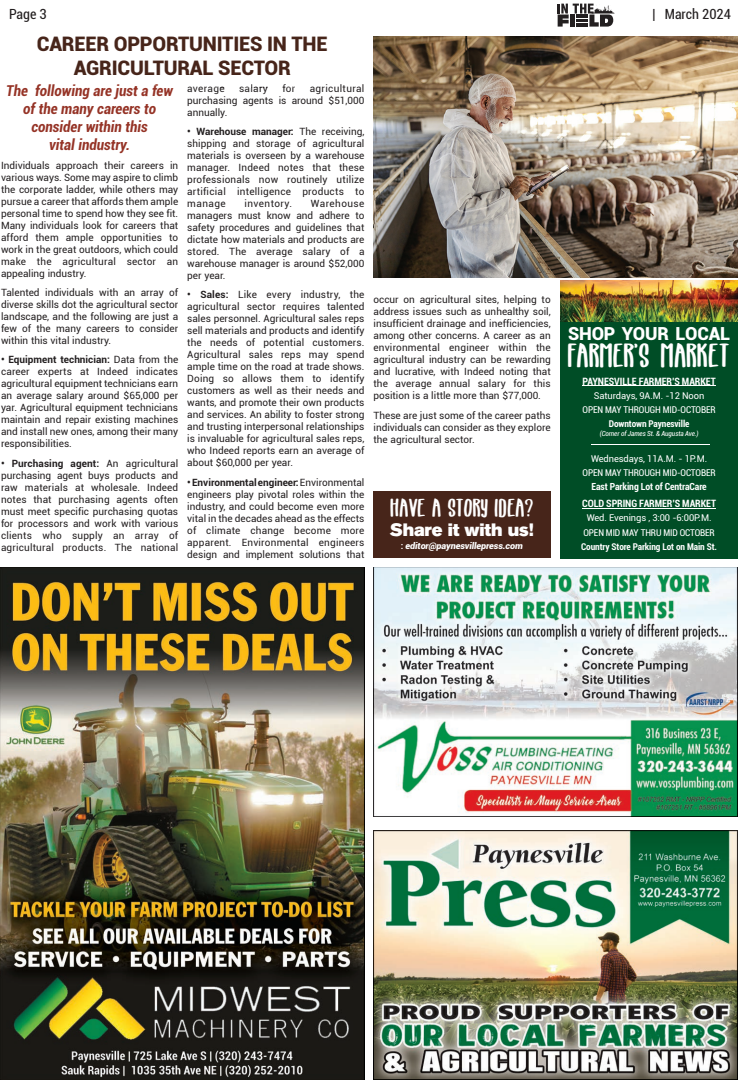
<style>
.page{position:relative;width:738px;height:1080px;background:#fff}
.page>*{position:absolute;margin:0;border:0;box-sizing:border-box;transform-origin:0 0}
.t1{font:29px "Alyssum Blossom Sans";letter-spacing:-.01em;color:#fff}
.t2{font:21.9px "Alyssum Blossom Sans";letter-spacing:-.01em;color:#fff}
.t3{font:900 20px/24px "Roboto";letter-spacing:-.01em;color:#47251a;text-align:center}
.t4{font:900 18px "Roboto";letter-spacing:-.01em;color:#fff}
.t5{font:17.8px "Akzidenz Grotesk BE Super";letter-spacing:-.01em;color:#fff}
.t6{font:italic 700 condensed 15px "Roboto";color:#953326}
.t7{font:condensed 14px "Roboto";color:#231f20}
.t8{font:700 condensed 10.1px "Roboto";letter-spacing:-.01em;color:#fff}
.t9{font:10px/12px "Roboto";color:#231f20;text-align:justify}
.t10{font:10px "Roboto";letter-spacing:.045em;color:#231f20}
.t11{font:10px "Roboto";letter-spacing:.03em;color:#252122}
.t12{font:700 condensed 9.8px "Roboto";letter-spacing:-.01em;color:#fff}
.t13{font:condensed 9.3px/14px "Roboto";letter-spacing:-.01em;color:#fff;text-align:center}
.t14{font:700 condensed 9.3px/14px "Roboto";letter-spacing:-.01em;color:#fff;text-align:center}
.t15{font:italic 900 9px "Roboto";letter-spacing:-.01em;color:#fff}
.t16{font:italic condensed 7px "Roboto";letter-spacing:-.01em;color:#fff}
.s1{color:#983628}
.s2{color:#953427}
.s3{color:#9b3f2e}
.s4{color:#9c3f2e}
.s5{color:#343334}
.s6{color:#282526}
.s7{color:#353435}
.s8{font-weight:700}
.s9{font-weight:700;font-style:normal}
.s10{font-stretch:normal}
.s11{font-weight:400;font-stretch:normal}
.s12{font-weight:400}
</style>
<div class="page">
<svg style="left:558px;top:4px;width:57px;height:23px"></svg>
<div style="left:374px;top:492px;width:177px;height:66px;background:#47251a"></div>
<img style="left:0;top:567px;width:364px;height:513px">
<img style="left:373px;top:567px;width:365px;height:250px">
<img style="left:373px;top:830px;width:365px;height:250px">
<img style="left:374px;top:36px;width:364px;height:242px">
<div style="left:560px;top:321px;width:178px;height:238px;background:#004d26"></div>
<hr style="left:583px;top:385px;width:133px;height:1px;background:#fff">
<hr style="left:591px;top:444px;width:119px;height:1px;background:#fff">
<hr style="left:582px;top:508px;width:134px;height:1px;background:#fff">
<img style="left:560px;top:281px;width:178px;height:40px">
<p class="t7" style="left:9px;top:6px;width:39px">Page 3</p>
<p class="t7" style="left:653px;top:6px;width:80px">| March 2024</p>
<p class="t3" style="left:37px;top:32px;width:292px">CAREER OPPORTUNITIES IN THE<br>AGRICULTURAL SECTOR</p>
<p class="t6" style="left:6px;top:82px;width:220px">The follow<span class="s1">i</span>ng ar<span class="s2">e</span> <span class="s3">j</span>us<span class="s1">t</span> <span class="s2">a</span> <span class="s4">f</span><span class="s2">e</span>w <sup>aver</sup><sup>age</sup></p>
<p class="t11" style="left:239px;top:83px;width:30px">sa<span class="s5">l</span><span class="s6">a</span>ry</p>
<p class="t11" style="left:282px;top:83px;width:15px"><span class="s7">f</span>or</p>
<p class="t9" style="left:187px;top:83px;width:179px;text-indent:123px">agricultural purchasing agents is around $51,000 annually.</p>
<p class="t9" style="left:187px;top:126px;width:179px"><span class="s8">• Warehouse manager:</span> The receiving, shipping and storage of agricultural materials is overseen by a warehouse manager. Indeed notes that these professionals now routinely utilize artificial intelligence products to manage</p>
<p class="t6" style="left:75px;top:82px;width:9px">n</p>
<p class="t6" style="left:23px;top:100px;width:135px">of the many careers to</p>
<p class="t6" style="left:31px;top:118px;width:118px">consider within this</p>
<p class="t6" style="left:49px;top:136px;width:83px">vital industry.</p>
<p class="t9" style="left:1px;top:160px;width:179px">Individuals approach their careers in various ways. Some may aspire to climb the corporate ladder, while others may pursue a career that affords them ample personal time to spend how they see fit.<br>Many individuals look for careers that afford them ample opportunities to work in the great outdoors, which could make the agricultural sector an appealing industry.</p>
<p class="t9" style="left:1px;top:287px;width:179px">Talented individuals with an array of diverse skills dot the agricultural sector landscape, and the following are just a few of the many careers to consider within this vital industry.</p>
<p class="t9" style="left:1px;top:354px;width:179px"><span class="s8">• Equipment technician:</span> Data from the career experts at Indeed indicates agricultural equipment technicians earn an average salary around $65,000 per yar. Agricultural equipment technicians maintain and repair existing machines and install new ones, among their many responsibilities.</p>
<p class="t9" style="left:1px;top:457px;width:179px"><span class="s8">• Purchasing agent:</span> An agricultural purchasing agent buys products and raw materials at wholesale. Indeed notes that purchasing agents often must meet specific purchasing quotas for processors and work with various clients who supply an array of agricultural products. The national</p>
<p class="t9" style="left:187px;top:198px;width:179px;text-indent:124px">Warehouse managers must know and adhere to safety procedures and guidelines that dictate how materials and products are stored. The average salary of a warehouse manager is around $52,000 per year.</p>
<p class="t9" style="left:187px;top:289px;width:179px"><span class="s8">• Sales:</span> Like every industry, the agricultural sector requires talented sales personnel. Agricultural sales reps sell materials and products and identify the needs of potential customers.<br>Agricultural sales reps may spend ample time on the road at trade shows.<br>Doing so allows them to identify customers as well as their needs and wants, and promote their own products and services. An ability to foster strong and trusting interpersonal relationships is invaluable for agricultural sales reps, who Indeed reports earn an average of about $60,000 per year.</p>
<p class="t9" style="left:187px;top:476px;width:179px"><span class="s8">• Environmental engineer:</span> Environmental engineers play pivotal roles within the industry, and could become even more vital in the decades ahead as the effects of climate change become more apparent. Environmental engineers design and implement solutions that</p>
<p class="t10" style="left:244px;top:198px;width:49px">inventory.</p>
<p class="t9" style="left:374px;top:294px;width:179px">occur on agricultural sites, helping to address issues such as unhealthy soil, insufficient drainage and inefficiencies, among other concerns. A career as an environmental engineer within the agricultural industry can be rewarding and lucrative, with Indeed noting that the average annual salary for this position is a little more than $77,000.</p>
<p class="t9" style="left:374px;top:409px;width:179px">These are just some of the career paths individuals can consider as they explore the agricultural sector.</p>
<p class="t2" style="left:390px;top:499px;width:145px">HAVE A STORY IDEA?</p>
<p class="t5" style="left:390px;top:523px;width:145px">Share it with us!</p>
<p class="t15" style="left:401px;top:541px;width:123px"><span class="s9">:</span> editor@paynesvillepress.com</p>
<p class="t4" style="left:568px;top:324px;width:164px">SHOP YOUR LOCAL</p>
<p class="t1" style="left:568px;top:344px;width:164px">FARMER’S MARKET</p>
<p class="t8" style="left:583px;top:375px;width:135px">PAYNESVILLE FARMER’S MARKET</p>
<p class="t13" style="left:583px;top:389px;width:135px"><span class="s10">Saturdays, 9A.M. -12 Noon<br></span>OPEN MAY THROUGH MID-OCTOBER<br><span class="s8">Downtown Paynesville</span></p>
<p class="t16" style="left:600px;top:430px;width:100px">(Corner of James St. &amp; Augusta Ave.)</p>
<p class="t13" style="left:583px;top:452px;width:135px"><span class="s10">Wednesdays, 11A.M. - 1P.M.<br></span>OPEN MAY THROUGH MID-OCTOBER</p>
<p class="t12" style="left:591px;top:481px;width:117px">East Parking Lot of CentraCare</p>
<p class="t8" style="left:582px;top:498px;width:135px">COLD SPRING FARMER’S MARKET</p>
<p class="t14" style="left:581px;top:511px;width:137px"><span class="s11">Wed. Evenings , 3:00 -6:00P.M.<br></span><span class="s12">OPEN MID MAY THRU MID OCTOBER<br></span>Country Store Parking Lot on Main St.</p>
</div>
